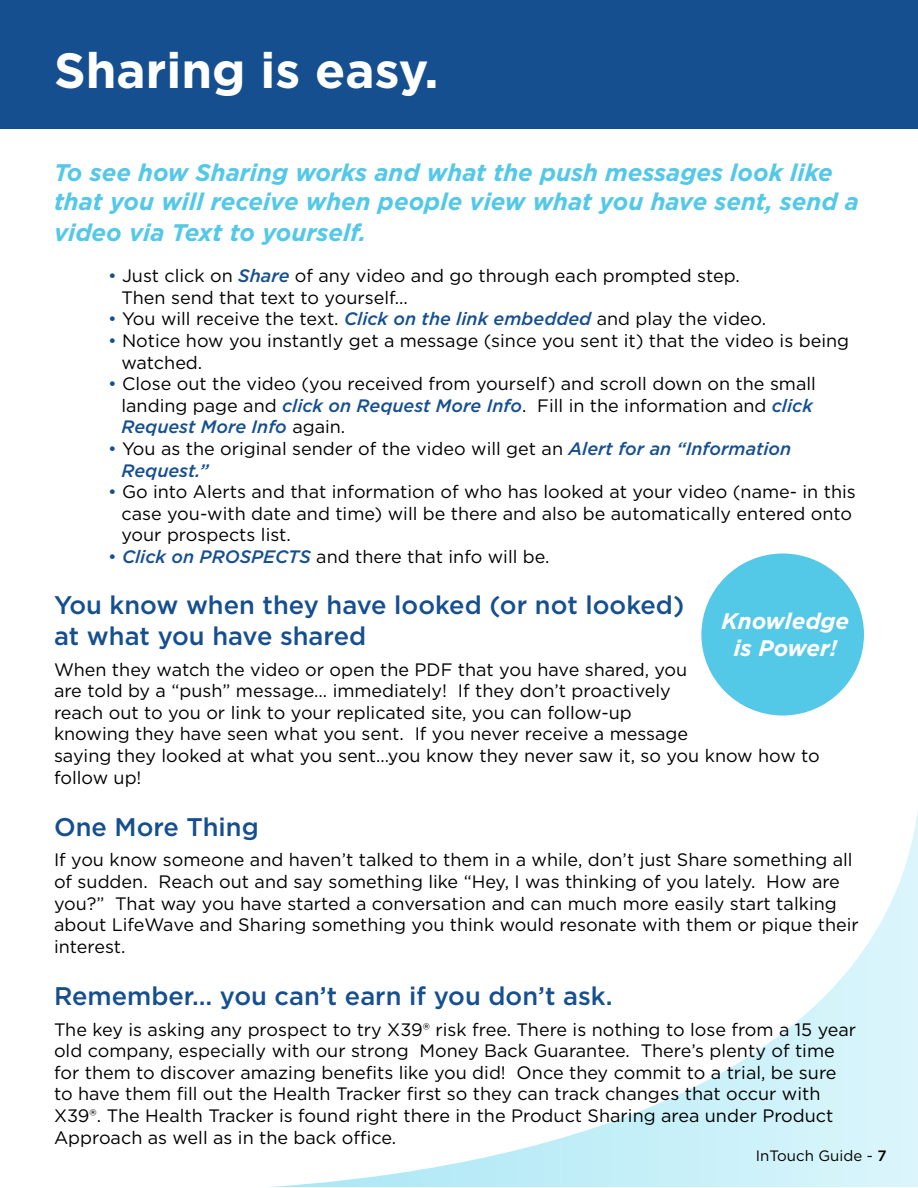
<style>
.page{position:relative;width:918px;height:1188px;background:#fff}
.page>*{position:absolute;margin:0;border:0;box-sizing:border-box;transform-origin:0 0}
.t1{font:700 49.5px "Gotham";color:#fff}
.t2{font:500 25.5px/30.6px "Gotham";color:#164f90}
.t3{font:italic 700 24px/29.7px "Gotham";color:#54c8e7}
.t4{font:italic 700 22.5px/27px "Gotham";color:#fff;text-align:center}
.t5{font:18px/21.6px "Gotham";color:#000}
.t6{font:15px "Gotham";color:#000}
.s1{color:#164f90}
.s2{font-weight:500;font-style:italic;color:#164f90}
.s3{font-weight:500}
</style>
<div class="page">
<div style="left:0;top:0;width:918px;height:129px;background:#164f90"></div>
<img style="left:271px;top:810px;width:647px;height:377px">
<div style="left:701px;top:554px;width:163px;height:162px;background:#54c8e7;border-radius:50%"></div>
<h1 class="t1" style="left:54px;top:37px;width:386px">Sharing is easy.</h1>
<h3 class="t3" style="left:54px;top:158px;width:806px">To see how Sharing works and what the push messages look like that you will receive when people view what you have sent, send a video via Text to yourself.</h3>
<p class="t5" style="left:122px;top:265px;width:620px;text-indent:-14px"><span class="s1">•</span> Just click on <span class="s2">Share</span> of any video and go through each prompted step.<br>Then send that text to yourself...</p>
<p class="t5" style="left:108px;top:308px;width:660px"><span class="s1">•</span> You will receive the text. <span class="s2">Click on the link embedded</span> and play the video.</p>
<p class="t5" style="left:122px;top:330px;width:729px;text-indent:-14px"><span class="s1">•</span> Notice how you instantly get a message (since you sent it) that the video is being watched.</p>
<p class="t5" style="left:122px;top:373px;width:696px;text-indent:-14px"><span class="s1">•</span> Close out the video (you received from yourself) and scroll down on the small landing page and <span class="s2">click on Request More Info</span>. Fill in the information and <span class="s2">click<br>Request More Info</span> again.</p>
<p class="t5" style="left:122px;top:438px;width:671px;text-indent:-14px"><span class="s1">•</span> You as the original sender of the video will get an <span class="s2">Alert for an “Information<br>Request.”</span></p>
<p class="t5" style="left:122px;top:481px;width:736px;text-indent:-14px"><span class="s1">•</span> Go into Alerts and that information of who has looked at your video (name- in this case you-with date and time) will be there and also be automatically entered onto your prospects list.</p>
<p class="t5" style="left:108px;top:546px;width:443px"><span class="s1">•</span> <span class="s2">Click on PROSPECTS</span> and there that info will be.</p>
<h2 class="t2" style="left:54px;top:590px;width:632px">You know when they have looked (or not looked) at what you have shared</h2>
<p class="t5" style="left:54px;top:658px;width:767px">When they watch the video or open the PDF that you have shared, you<br>are told by a “push” message… immediately! If they don’t proactively<br>reach out to you or link to your replicated site, you can follow-up<br>knowing they have seen what you sent. If you never receive a message<br>saying they looked at what you sent…you know they never saw it, so you know how to follow up!</p>
<h2 class="t2" style="left:54px;top:811px;width:206px">One More Thing</h2>
<p class="t5" style="left:54px;top:849px;width:806px">If you know someone and haven’t talked to them in a while, don’t just Share something all of sudden. Reach out and say something like “Hey, I was thinking of you lately. How are you?” That way you have started a conversation and can much more easily start talking about LifeWave and Sharing something you think would resonate with them or pique their interest.</p>
<h2 class="t2" style="left:54px;top:980px;width:560px">Remember… you can’t earn if you don’t ask.</h2>
<p class="t5" style="left:54px;top:1018px;width:804px">The key is asking any prospect to try X39® risk free. There is nothing to lose from a 15 year old company, especially with our strong Money Back Guarantee. There’s plenty of time for them to discover amazing benefits like you did! Once they commit to a trial, be sure to have them fill out the Health Tracker first so they can track changes that occur with X39®. The Health Tracker is found right there in the Product Sharing area under Product Approach as well as in the back office.</p>
<p class="t4" style="left:721px;top:607px;width:129px">Knowledge is Power!</p>
<p class="t6" style="left:756px;top:1146px;width:132px">InTouch Guide - <span class="s3">7</span></p>
</div>
